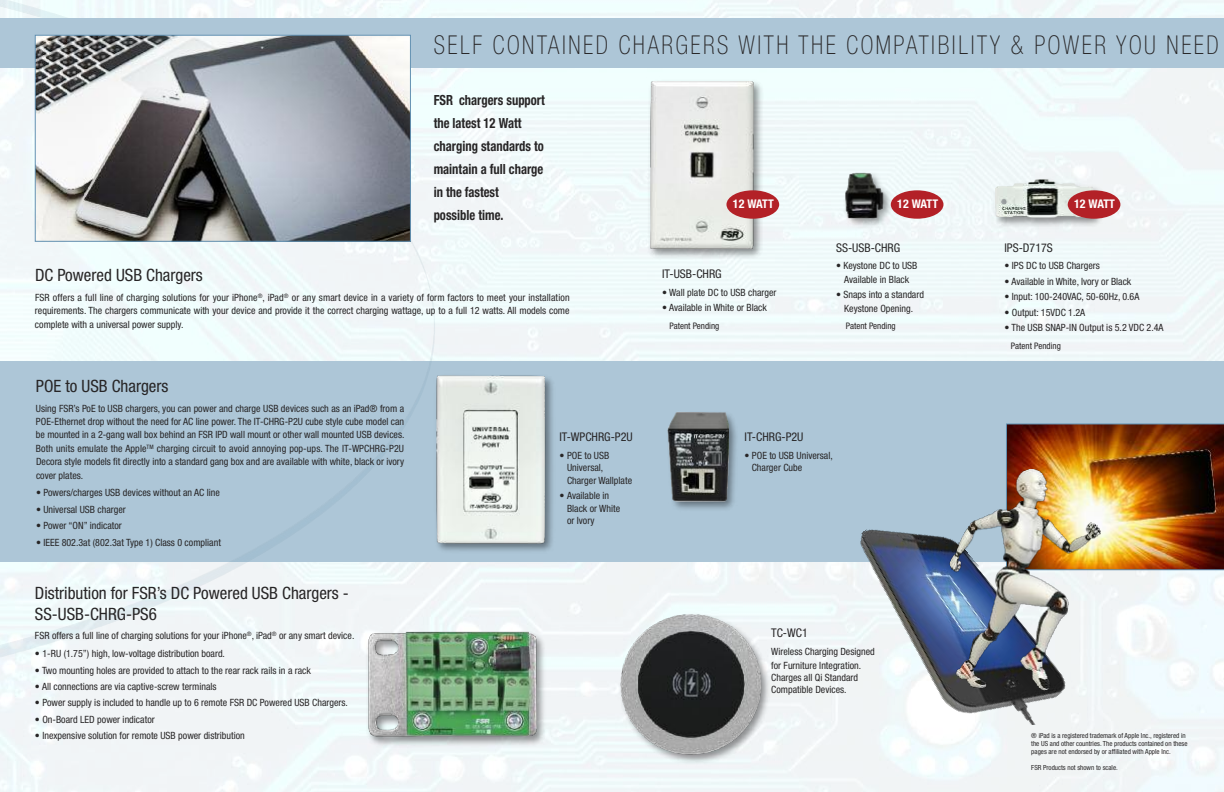
<style>
.page{position:relative;width:1224px;height:792px;background:#f1f7f8}
.page>*{position:absolute;margin:0;border:0;box-sizing:border-box;transform-origin:0 0}
.t1{font:100 condensed 26px "Helvetica Neue LT Std";letter-spacing:.11em;color:#272526;scale:.9 1}
.t2{font:condensed 17px/20.4px "Helvetica Neue LT Std";color:#272526}
.t3{font:700 condensed 14px/23px "Helvetica Neue LT Std";color:#272526;scale:.9 1}
.t4{font:condensed 12px "Helvetica Neue LT Std";color:#272526}
.t5{font:700 condensed 12px "Helvetica Neue LT Std";letter-spacing:-.01em;color:#fff}
.t6{font:condensed 10px/13.4px "Helvetica Neue LT Std";color:#272526}
.t7{font:condensed 9px "Helvetica Neue LT Std";color:#272526}
.t8{font:condensed 7px/8px "Helvetica Neue";color:#272526}
</style>
<div class="page">
<div style="left:0;top:361px;width:1224px;height:201px;background:#adc6d7"></div>
<img style="left:0;top:0;width:268px;height:105px">
<div style="left:0;top:18px;width:1224px;height:49px;background:#adc6d7"></div>
<img style="left:37px;top:37px;width:372px;height:203px">
<div style="left:35px;top:35px;width:376px;height:207px;border:1px solid #6291b2"></div>
<img style="left:353px;top:616px;width:213px;height:145px">
<img style="left:359px;top:627px;width:186px;height:116px">
<div style="left:637px;top:67px;width:147px;height:210px;background:#f1fafb"></div>
<img style="left:642px;top:67px;width:129px;height:197px">
<img style="left:419px;top:562px;width:147px;height:14px">
<img style="left:424px;top:375px;width:129px;height:188px">
<img style="left:729px;top:415px;width:7px;height:93px">
<img style="left:667px;top:412px;width:62px;height:97px">
<div style="left:801px;top:147px;width:129px;height:92px;background:#f0f8fa"></div>
<img style="left:805px;top:153px;width:112px;height:72px">
<img style="left:987px;top:156px;width:143px;height:76px">
<img style="left:992px;top:161px;width:125px;height:59px">
<div style="left:726px;top:190px;width:53px;height:29px;background:#b32127;border-radius:50%"></div>
<div style="left:891px;top:190px;width:52px;height:29px;background:#b32127;border-radius:50%"></div>
<div style="left:1068px;top:190px;width:52px;height:29px;background:#b32127;border-radius:50%"></div>
<img style="left:844px;top:529px;width:234px;height:198px">
<img style="left:1006px;top:424px;width:218px;height:146px">
<img style="left:949px;top:469px;width:151px;height:221px">
<img style="left:616px;top:609px;width:159px;height:159px">
<img style="left:620px;top:614px;width:142px;height:141px">
<h1 class="t1" style="left:434px;top:35px;width:874px">SELF CONTAINED CHARGERS WITH THE COMPATIBILITY &amp; POWER YOU NEED</h1>
<h3 class="t3" style="left:434px;top:89px;width:125px">FSR chargers support the latest 12 Watt charging standards to maintain a full charge in the fastest<br>possible time.</h3>
<h2 class="t2" style="left:35px;top:266px;width:169px">DC Powered USB Chargers</h2>
<p class="t6" style="left:35px;top:292px;width:536px;text-align:justify">FSR offers a full line of charging solutions for your iPhone<sup>®</sup>, iPad<sup>®</sup> or any smart device in a variety of form factors to meet your installation requirements. The chargers communicate with your device and provide it the correct charging wattage, up to a full 12 watts. All models come complete with a universal power supply.</p>
<h2 class="t2" style="left:36px;top:377px;width:134px">POE to USB Chargers</h2>
<p class="t6" style="left:36px;top:402px;width:370px;text-align:justify">Using FSR’s PoE to USB chargers, you can power and charge USB devices such as an iPad® from a POE-Ethernet drop without the need for AC line power. The IT-CHRG-P2U cube style cube model can be mounted in a 2-gang wall box behind an FSR IPD wall mount or other wall mounted USB devices.<br>Both units emulate the Apple<sup>TM</sup> charging circuit to avoid annoying pop-ups. The IT-WPCHRG-P2U Decora style models fit directly into a standard gang box and are available with white, black or ivory cover plates.</p>
<p class="t6" style="left:36px;top:487px;width:185px">• Powers/charges USB devices without an AC line</p>
<p class="t6" style="left:36px;top:503px;width:91px">• Universal USB charger</p>
<p class="t6" style="left:36px;top:520px;width:87px">• Power “ON” indicator</p>
<p class="t6" style="left:36px;top:536px;width:186px">• IEEE 802.3at (802.3at Type 1) Class 0 compliant</p>
<h2 class="t2" style="left:35px;top:584px;width:315px">Distribution for FSR’s DC Powered USB Chargers -<br>SS-USB-CHRG-PS6</h2>
<p class="t6" style="left:35px;top:630px;width:321px">FSR offers a full line of charging solutions for your iPhone<sup>®</sup>, iPad<sup>®</sup> or any smart device.</p>
<p class="t6" style="left:35px;top:648px;width:192px">• 1-RU (1.75”) high, low-voltage distribution board.</p>
<p class="t6" style="left:35px;top:664px;width:277px">• Two mounting holes are provided to attach to the rear rack rails in a rack</p>
<p class="t6" style="left:35px;top:681px;width:183px">• All connections are via captive-screw terminals</p>
<p class="t6" style="left:35px;top:697px;width:314px">• Power supply is included to handle up to 6 remote FSR DC Powered USB Chargers.</p>
<p class="t6" style="left:35px;top:713px;width:121px">• On-Board LED power indicator</p>
<p class="t6" style="left:35px;top:730px;width:211px">• Inexpensive solution for remote USB power distribution</p>
<p class="t4" style="left:559px;top:433px;width:75px">IT-WPCHRG-P2U</p>
<p class="t6" style="left:567px;top:450px;width:67px;line-height:12.4px;text-indent:-8px">• POE to USB<br>Universal,<br>Charger Wallplate</p>
<p class="t6" style="left:567px;top:490px;width:55px;line-height:12.4px;text-indent:-8px">• Available in<br>Black or White or Ivory</p>
<p class="t5" style="left:733px;top:199px;width:42px">12 WATT</p>
<p class="t5" style="left:897px;top:199px;width:42px">12 WATT</p>
<p class="t5" style="left:1074px;top:199px;width:42px">12 WATT</p>
<p class="t4" style="left:662px;top:270px;width:61px">IT-USB-CHRG</p>
<p class="t6" style="left:662px;top:287px;width:116px">• Wall plate DC to USB charger</p>
<p class="t6" style="left:662px;top:302px;width:106px">• Available in White or Black</p>
<p class="t7" style="left:670px;top:323px;width:51px">Patent Pending</p>
<p class="t4" style="left:836px;top:243px;width:66px">SS-USB-CHRG</p>
<p class="t6" style="left:836px;top:260px;width:83px;text-align:center">• Keystone DC to USB<br>Available in Black</p>
<p class="t6" style="left:836px;top:289px;width:89px;text-align:center">• Snaps into a standard<br>Keystone Opening.</p>
<p class="t7" style="left:846px;top:323px;width:51px">Patent Pending</p>
<p class="t4" style="left:745px;top:433px;width:60px">IT-CHRG-P2U</p>
<p class="t6" style="left:752px;top:450px;width:83px;line-height:12.4px;text-indent:-7px">• POE to USB Universal,<br>Charger Cube</p>
<p class="t4" style="left:771px;top:629px;width:38px">TC-WC1</p>
<p class="t6" style="left:771px;top:646px;width:105px">Wireless Charging Designed for Furniture Integration.</p>
<p class="t6" style="left:771px;top:672px;width:88px;line-height:12.4px">Charges all Qi Standard<br>Compatible Devices.</p>
<p class="t4" style="left:1004px;top:243px;width:50px">IPS-D717S</p>
<p class="t6" style="left:1004px;top:260px;width:97px">• IPS DC to USB Chargers</p>
<p class="t6" style="left:1004px;top:275px;width:128px">• Available in White, Ivory or Black</p>
<p class="t6" style="left:1004px;top:291px;width:136px">• Input: 100-240VAC, 50-60Hz, 0.6A</p>
<p class="t6" style="left:1004px;top:306px;width:82px">• Output: 15VDC 1.2A</p>
<p class="t6" style="left:1004px;top:322px;width:161px">• The USB SNAP-IN Output is 5.2 VDC 2.4A</p>
<p class="t7" style="left:1011px;top:342px;width:51px">Patent Pending</p>
<p class="t8" style="left:1031px;top:732px;width:158px">® iPad is a registered trademark of Apple Inc., registered in the US and other countries. The products contained on these pages are not endorsed by or affiliated with Apple Inc.</p>
<p class="t8" style="left:1031px;top:764px;width:88px">FSR Products not shown to scale.</p>
</div>
